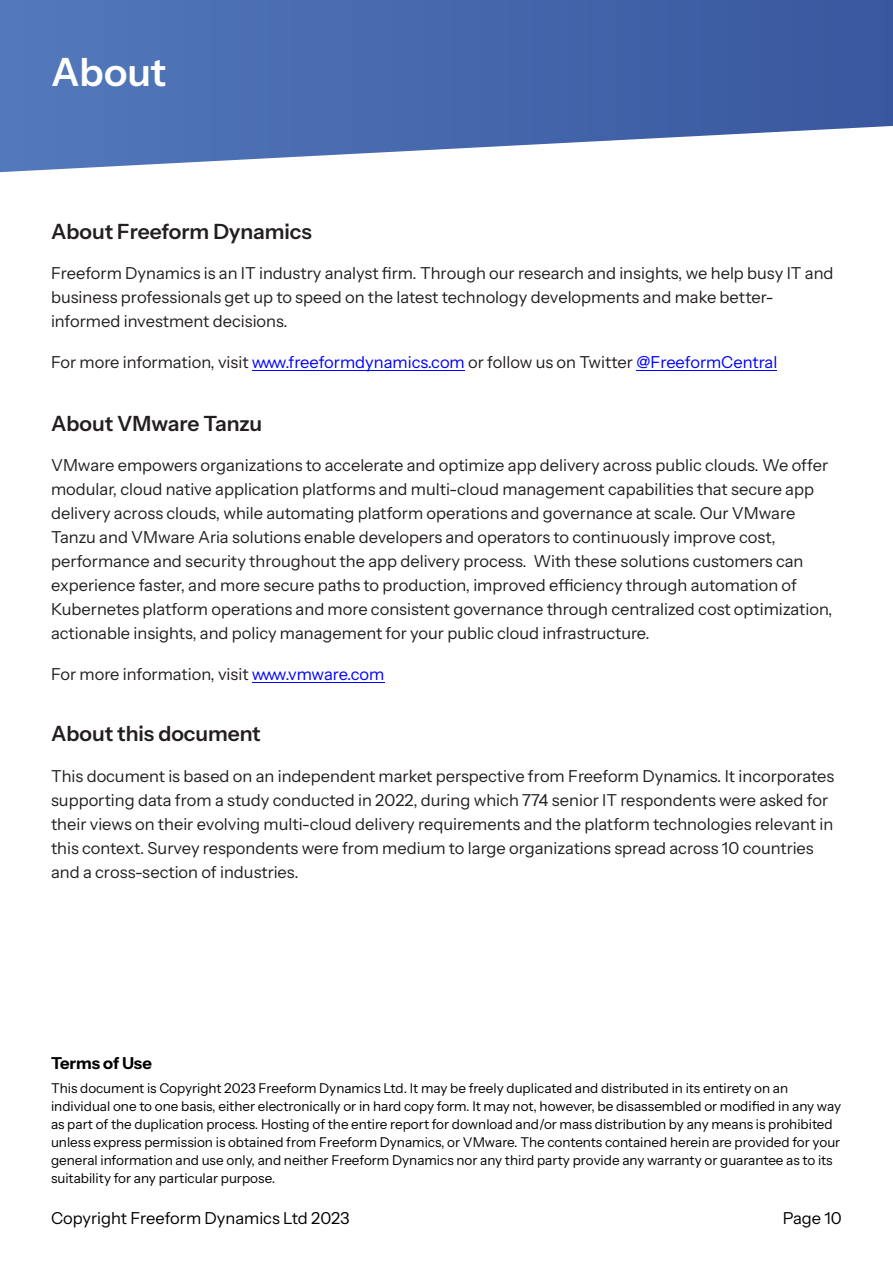
<style>
.page{position:relative;width:893px;height:1263px;background:#fff}
.page>*{position:absolute;margin:0;border:0;box-sizing:border-box;transform-origin:0 0}
.t1{font:600 39px "Instrument Sans";color:#fff}
.t2{font:600 21px "Instrument Sans";color:#231f20}
.t3{font:16.5px/24px "Instrument Sans";color:#231f20}
.t4{font:16.5px "Instrument Sans";color:#000}
.t5{font:700 16.5px "Instrument Sans";color:#000}
.t6{font:13.5px/18px "Instrument Sans";color:#000}
.s1{color:#00f}
</style>
<div class="page">
<svg style="left:0;top:0;width:893px;height:172px;background:#5e7cb8"></svg>
<hr style="left:252px;top:371px;width:213px;height:1px;background:#00f">
<hr style="left:636px;top:371px;width:141px;height:1px;background:#00f">
<hr style="left:252px;top:682px;width:132px;height:1px;background:#00f">
<h1 class="t1" style="left:51px;top:48px;width:117px">About</h1>
<p class="t2" style="left:51px;top:218px;width:262px">About Freeform Dynamics</p>
<p class="t3" style="left:51px;top:261px;width:784px">Freeform Dynamics is an IT industry analyst firm. Through our research and insights, we help busy IT and business professionals get up to speed on the latest technology developments and make better&shy;informed investment decisions.</p>
<p class="t3" style="left:51px;top:350px;width:728px">For more information, visit <span class="s1">www.freeformdynamics.com</span> or follow us on Twitter <span class="s1">@FreeformCentral</span></p>
<p class="t2" style="left:51px;top:410px;width:213px">About VMware Tanzu</p>
<p class="t3" style="left:51px;top:453px;width:783px">VMware empowers organizations to accelerate and optimize app delivery across public clouds. We offer modular, cloud native application platforms and multi-cloud management capabilities that secure app delivery across clouds, while automating platform operations and governance at scale. Our VMware Tanzu and VMware Aria solutions enable developers and operators to continuously improve cost, performance and security throughout the app delivery process. With these solutions customers can experience faster, and more secure paths to production, improved efficiency through automation of Kubernetes platform operations and more consistent governance through centralized cost optimization, actionable insights, and policy management for your public cloud infrastructure.</p>
<p class="t3" style="left:51px;top:662px;width:335px">For more information, visit <span class="s1">www.vmware.com</span></p>
<p class="t2" style="left:51px;top:721px;width:211px">About this document</p>
<p class="t3" style="left:51px;top:764px;width:785px">This document is based on an independent market perspective from Freeform Dynamics. It incorporates supporting data from a study conducted in 2022, during which 774 senior IT respondents were asked for their views on their evolving multi-cloud delivery requirements and the platform technologies relevant in this context. Survey respondents were from medium to large organizations spread across 10 countries and a cross-section of industries.</p>
<p class="t5" style="left:51px;top:1053px;width:103px">Terms of Use</p>
<p class="t6" style="left:51px;top:1079px;width:792px">This document is Copyright 2023 Freeform Dynamics Ltd. It may be freely duplicated and distributed in its entirety on an individual one to one basis, either electronically or in hard copy form. It may not, however, be disassembled or modified in any way as part of the duplication process. Hosting of the entire report for download and/or mass distribution by any means is prohibited unless express permission is obtained from Freeform Dynamics, or VMware. The contents contained herein are provided for your general information and use only, and neither Freeform Dynamics nor any third party provide any warranty or guarantee as to its suitability for any particular purpose.</p>
<p class="t4" style="left:51px;top:1208px;width:300px">Copyright Freeform Dynamics Ltd 2023</p>
<p class="t4" style="left:783px;top:1208px;width:61px">Page 10</p>
</div>
